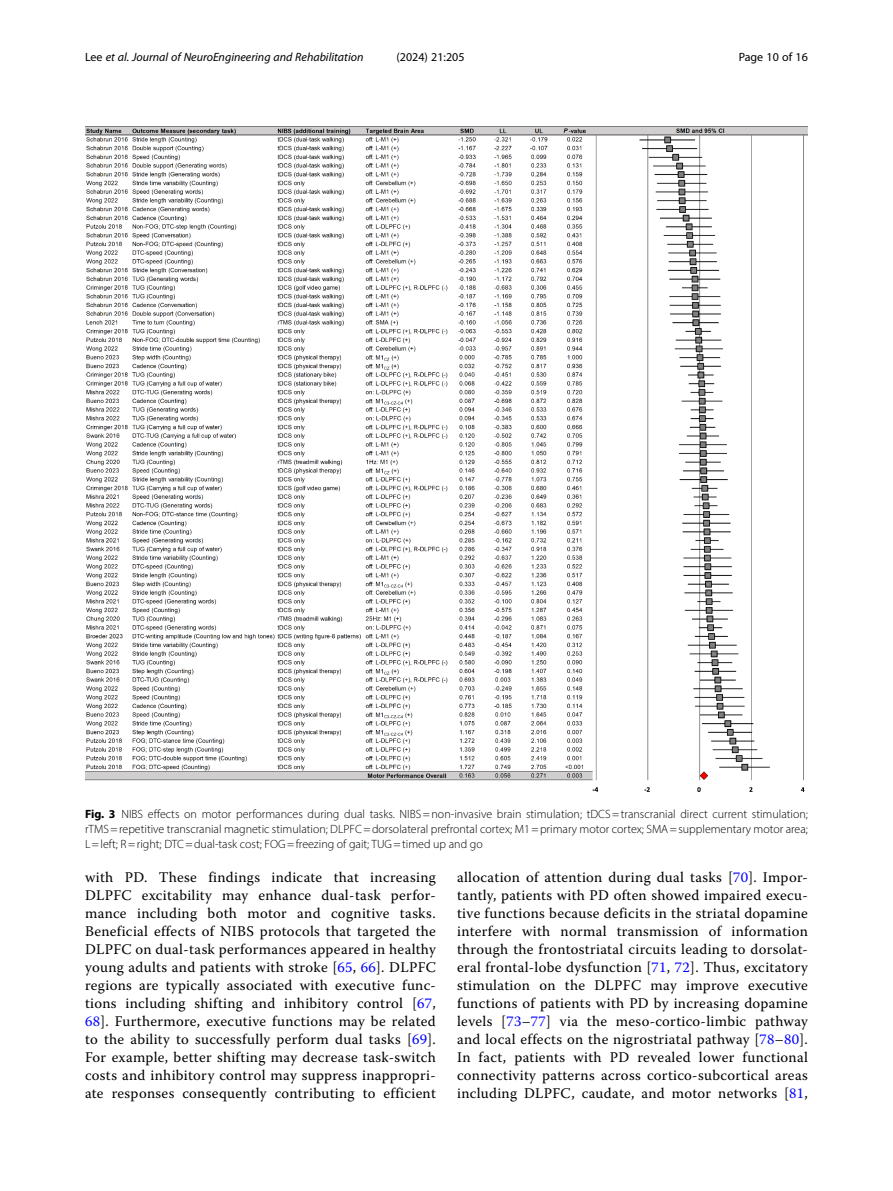
<style>
.page{position:relative;width:893px;height:1191px;background:#fff}
.page>*{position:absolute;margin:0;border:0;box-sizing:border-box;transform-origin:0 0}
.Body_Text_Indent{font:14.7px/18px "Warnock Pro";letter-spacing:.02em;color:#000;text-align:justify}
.Figure_Caption{font:300 12px/15px "Myriad Pro";color:#000;text-align:justify}
.t1{font:italic 12px "Myriad Pro";color:#000}
.t2{font:12px "Myriad Pro";color:#000}
.s1{font-style:normal}
.s2{font-weight:700}
.s3{color:#00f}
</style>
<div class="page">
<img style="left:85px;top:126px;width:723px;height:665px">
<p class="t1" style="left:85px;top:50px;width:280px"><span class="s1">Lee</span> et al. Journal of NeuroEngineering and Rehabilitation</p>
<p class="t2" style="left:397px;top:50px;width:70px">(2024) 21:205</p>
<p class="t2" style="left:739px;top:50px;width:71px">Page 10 of 16</p>
<p class="Figure_Caption" style="left:85px;top:806px;width:724px"><span class="s2">Fig. 3</span> NIBS effects on motor performances during dual tasks. NIBS=non-invasive brain stimulation; tDCS=transcranial direct current stimulation; rTMS=repetitive transcranial magnetic stimulation; DLPFC=dorsolateral prefrontal cortex; M1=primary motor cortex; SMA=supplementary motor area; L=left; R=right; DTC=dual-task cost; FOG=freezing of gait; TUG=timed up and go</p>
<p class="Body_Text_Indent" style="left:85px;top:868px;width:352px">with PD. These findings indicate that increasing DLPFC excitability may enhance dual-task perfor&shy;mance including both motor and cognitive tasks.<br>Beneficial effects of NIBS protocols that targeted the DLPFC on dual-task performances appeared in healthy young adults and patients with stroke [<span class="s3">65</span>, <span class="s3">66</span>]. DLPFC regions are typically associated with executive func&shy;tions including shifting and inhibitory control [<span class="s3">67</span>, <span class="s3">68</span>]. Furthermore, executive functions may be related to the ability to successfully perform dual tasks [<span class="s3">69</span>].<br>For example, better shifting may decrease task-switch costs and inhibitory control may suppress inappropri&shy;ate responses consequently contributing to efficient</p>
<p class="Body_Text_Indent" style="left:457px;top:868px;width:352px">allocation of attention during dual tasks [<span class="s3">70</span>]. Impor&shy;tantly, patients with PD often showed impaired execu&shy;tive functions because deficits in the striatal dopamine interfere with normal transmission of information through the frontostriatal circuits leading to dorsolat&shy;eral frontal-lobe dysfunction [<span class="s3">71</span>, <span class="s3">72</span>]. Thus, excitatory stimulation on the DLPFC may improve executive functions of patients with PD by increasing dopamine levels [<span class="s3">73</span>–<span class="s3">77</span>] via the meso-cortico-limbic pathway and local effects on the nigrostriatal pathway [<span class="s3">78</span>–<span class="s3">80</span>].<br>In fact, patients with PD revealed lower functional connectivity patterns across cortico-subcortical areas including DLPFC, caudate, and motor networks [<span class="s3">81</span>,</p>
</div>
